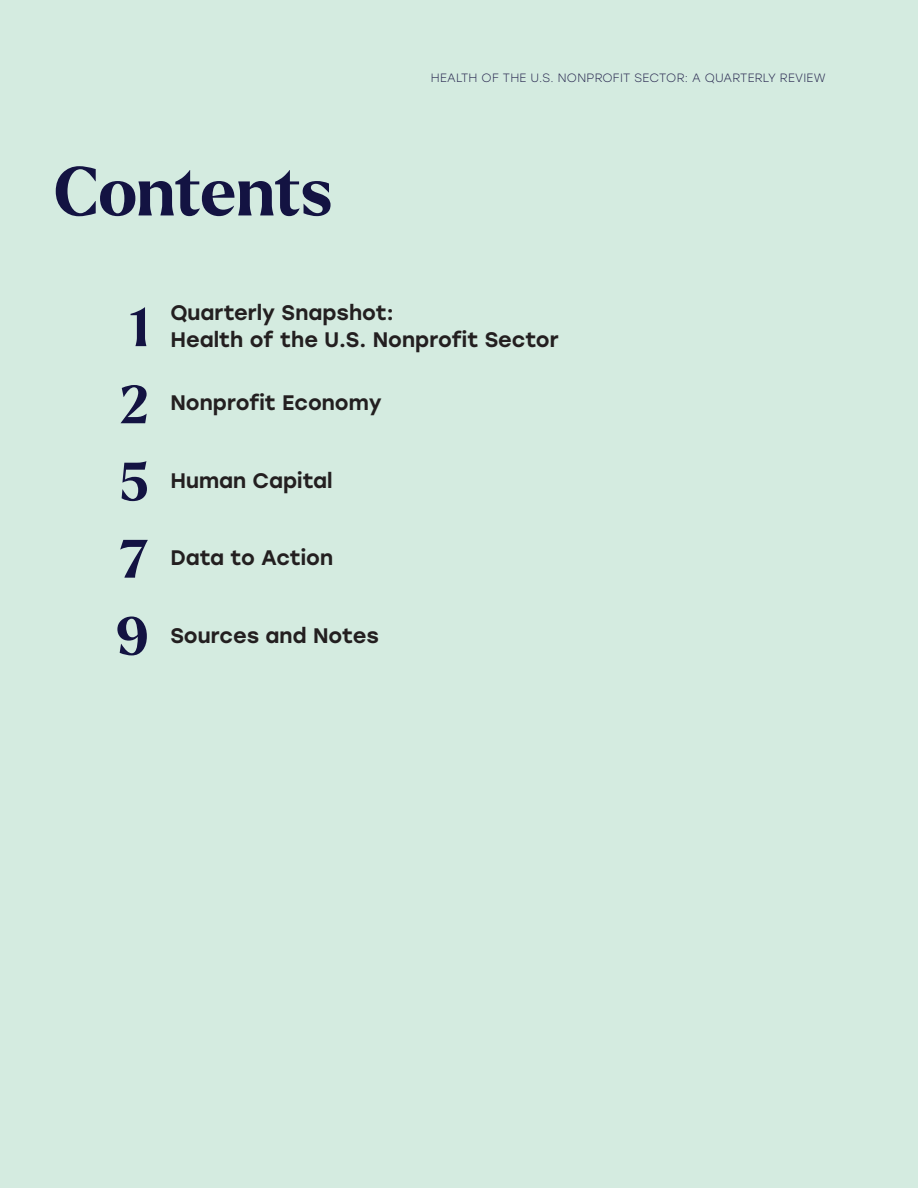
<style>
.page{position:relative;width:918px;height:1188px;background:#d4ebe0}
.page>*{position:absolute;margin:0;border:0;box-sizing:border-box;transform-origin:0 0}
.t1{font:700 67.5px "Larken";letter-spacing:-.01em;color:#131342}
.t2{font:700 52.5px/77.1px "Larken";color:#131342;text-align:justify}
.t3{font:500 21px/27px "Stolzl";color:#231f20}
.t4{font:300 12px "Stolzl";letter-spacing:.02em;color:#25244d}
</style>
<div class="page">
<h1 class="t1" style="left:54px;top:147px;width:280px">Contents</h1>
<p class="t4" style="left:431px;top:70px;width:396px">HEALTH OF THE U.S. NONPROFIT SECTOR: A QUARTERLY REVIEW</p>
<h2 class="t2" style="left:116px;top:290px;width:34px">1<br>2<br>5<br>7<br>9</h2>
<p class="t3" style="left:170px;top:298px;width:390px">Quarterly Snapshot:<br>Health of the U.S. Nonprofit Sector</p>
<p class="t3" style="left:170px;top:388px;width:213px">Nonprofit Economy</p>
<p class="t3" style="left:170px;top:466px;width:164px">Human Capital</p>
<p class="t3" style="left:170px;top:544px;width:164px">Data to Action</p>
<p class="t3" style="left:170px;top:621px;width:210px">Sources and Notes</p>
</div>
